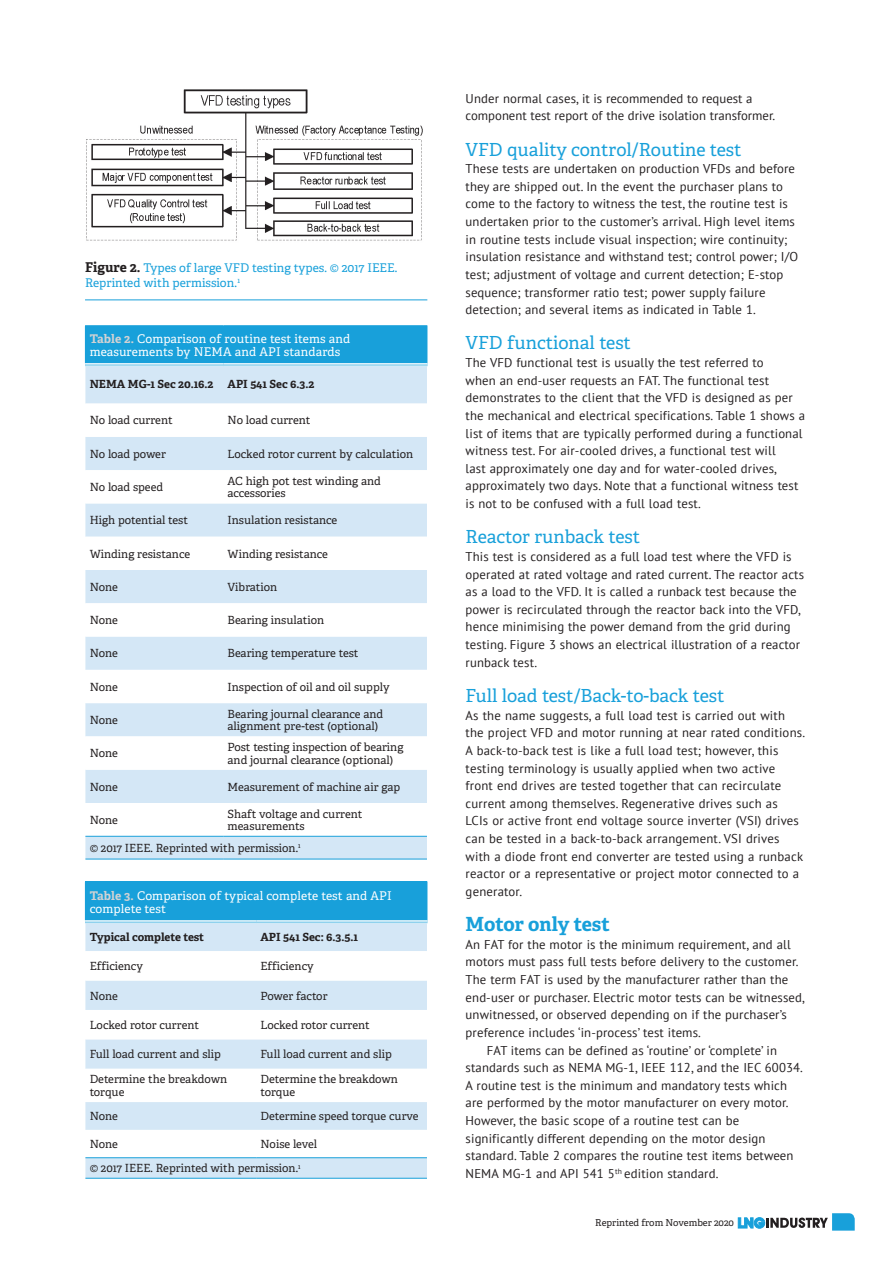
<style>
.page{position:relative;width:893px;height:1263px;background:#fff}
.page>*{position:absolute;margin:0;border:0;box-sizing:border-box;transform-origin:0 0}
.LNG_Sub_1{font:700 19.5px "Adelle PE";letter-spacing:-.005em;color:#18a0da}
.LNG_Sub_2{font:18px "Adelle PE";color:#18a0da}
.LNG_Paragraph_1{font:12.75px/17.7px "PT Sans";letter-spacing:.01em;color:#231f20}
.LNG_Text{font:12.75px/17.7px "PT Sans";letter-spacing:.01em;color:#231f20}
.LNG_Table_Heading{font:12px/13.5px "Adelle PE";letter-spacing:.01em;color:#fff}
.LNG_Caption{font:12px/15px "Adelle PE";color:#18a0da}
.LNG_Table{font:11.25px/12.8px "Adelle PE";color:#231f20}
.LNG_Table-2{font:700 11.25px "Adelle PE";letter-spacing:-.005em;color:#231f20}
.t1{font:9.45px "Adelle PE";color:#231f20}
.s1{font-weight:700;font-size:13.5px;color:#231f20}
.s2{font-weight:700;color:#d1d2d4}
</style>
<div class="page">
<svg style="left:738px;top:1213px;width:117px;height:17px"></svg>
<img style="left:86px;top:89px;width:337px;height:152px">
<hr style="left:85px;top:299px;width:342px;height:1px;background:#18a0da">
<div style="left:85px;top:326px;width:342px;height:39px;background:#18a0da"></div>
<div style="left:85px;top:367px;width:342px;height:492px;background:#d4e7f6"></div>
<svg style="left:85px;top:404px;width:342px;height:432px"></svg>
<hr style="left:85px;top:363px;width:138px;height:3px;background:#18a0da">
<hr style="left:223px;top:363px;width:204px;height:3px;background:#18a0da">
<hr style="left:427px;top:326px;width:1px;height:37px;background:#18a0da">
<hr style="left:85px;top:836px;width:138px;height:1px;background:#18a0da">
<hr style="left:223px;top:836px;width:204px;height:1px;background:#18a0da">
<hr style="left:85px;top:859px;width:138px;height:1px;background:#18a0da">
<hr style="left:223px;top:859px;width:204px;height:1px;background:#18a0da">
<hr style="left:85px;top:325px;width:138px;height:1px;background:#18a0da">
<hr style="left:223px;top:325px;width:204px;height:1px;background:#18a0da">
<hr style="left:85px;top:363px;width:138px;height:2px;background:#fff">
<hr style="left:223px;top:363px;width:204px;height:2px;background:#fff">
<div style="left:85px;top:882px;width:342px;height:40px;background:#18a0da"></div>
<div style="left:85px;top:924px;width:342px;height:254px;background:#d4e7f6"></div>
<svg style="left:85px;top:951px;width:342px;height:206px"></svg>
<hr style="left:85px;top:920px;width:171px;height:3px;background:#18a0da">
<hr style="left:256px;top:920px;width:171px;height:3px;background:#18a0da">
<hr style="left:427px;top:882px;width:1px;height:38px;background:#18a0da">
<hr style="left:85px;top:1157px;width:171px;height:1px;background:#18a0da">
<hr style="left:256px;top:1157px;width:171px;height:1px;background:#18a0da">
<hr style="left:85px;top:1178px;width:171px;height:1px;background:#18a0da">
<hr style="left:256px;top:1178px;width:171px;height:1px;background:#18a0da">
<hr style="left:85px;top:881px;width:171px;height:1px;background:#18a0da">
<hr style="left:256px;top:881px;width:171px;height:1px;background:#18a0da">
<hr style="left:85px;top:920px;width:171px;height:2px;background:#fff">
<hr style="left:256px;top:920px;width:171px;height:2px;background:#fff">
<p class="LNG_Caption" style="left:85px;top:259px;width:314px"><span class="s1">Figure 2.</span> Types of large VFD testing types. © 2017 IEEE.<br>Reprinted with permission.<sup>1</sup></p>
<p class="LNG_Table_Heading" style="left:90px;top:331px;width:262px"><span class="s2">Table 2.</span> Comparison of routine test items and measurements by NEMA and API standards</p>
<p class="LNG_Table-2" style="left:90px;top:376px;width:125px">NEMA MG-1 Sec 20.16.2</p>
<p class="LNG_Table-2" style="left:227px;top:376px;width:88px">API 541 Sec 6.3.2</p>
<p class="LNG_Table" style="left:90px;top:414px;width:85px">No load current</p>
<p class="LNG_Table" style="left:227px;top:414px;width:85px">No load current</p>
<p class="LNG_Table" style="left:90px;top:447px;width:78px">No load power</p>
<p class="LNG_Table" style="left:227px;top:447px;width:187px">Locked rotor current by calculation</p>
<p class="LNG_Table" style="left:90px;top:480px;width:75px">No load speed</p>
<p class="LNG_Table" style="left:227px;top:474px;width:155px">AC high pot test winding and accessories</p>
<p class="LNG_Table" style="left:90px;top:513px;width:100px">High potential test</p>
<p class="LNG_Table" style="left:227px;top:513px;width:111px">Insulation resistance</p>
<p class="LNG_Table" style="left:90px;top:547px;width:102px">Winding resistance</p>
<p class="LNG_Table" style="left:227px;top:547px;width:102px">Winding resistance</p>
<p class="LNG_Table" style="left:90px;top:580px;width:30px">None</p>
<p class="LNG_Table" style="left:227px;top:580px;width:51px">Vibration</p>
<p class="LNG_Table" style="left:90px;top:613px;width:30px">None</p>
<p class="LNG_Table" style="left:227px;top:613px;width:98px">Bearing insulation</p>
<p class="LNG_Table" style="left:90px;top:647px;width:30px">None</p>
<p class="LNG_Table" style="left:227px;top:647px;width:133px">Bearing temperature test</p>
<p class="LNG_Table" style="left:90px;top:680px;width:30px">None</p>
<p class="LNG_Table" style="left:227px;top:680px;width:164px">Inspection of oil and oil supply</p>
<p class="LNG_Table" style="left:90px;top:713px;width:30px">None</p>
<p class="LNG_Table" style="left:227px;top:707px;width:157px">Bearing journal clearance and alignment pre-test (optional)</p>
<p class="LNG_Table" style="left:90px;top:746px;width:30px">None</p>
<p class="LNG_Table" style="left:227px;top:740px;width:178px">Post testing inspection of bearing and journal clearance (optional)</p>
<p class="LNG_Table" style="left:90px;top:780px;width:30px">None</p>
<p class="LNG_Table" style="left:227px;top:780px;width:174px">Measurement of machine air gap</p>
<p class="LNG_Table" style="left:90px;top:813px;width:30px">None</p>
<p class="LNG_Table" style="left:227px;top:807px;width:136px">Shaft voltage and current measurements</p>
<p class="LNG_Table" style="left:90px;top:841px;width:212px">© 2017 IEEE. Reprinted with permission.<sup>1</sup></p>
<p class="LNG_Table_Heading" style="left:90px;top:888px;width:304px"><span class="s2">Table 3.</span> Comparison of typical complete test and API complete test</p>
<p class="LNG_Table-2" style="left:90px;top:928px;width:116px">Typical complete test</p>
<p class="LNG_Table-2" style="left:260px;top:928px;width:99px">API 541 Sec: 6.3.5.1</p>
<p class="LNG_Table" style="left:90px;top:959px;width:55px">Efficiency</p>
<p class="LNG_Table" style="left:260px;top:959px;width:55px">Efficiency</p>
<p class="LNG_Table" style="left:90px;top:989px;width:30px">None</p>
<p class="LNG_Table" style="left:260px;top:989px;width:69px">Power factor</p>
<p class="LNG_Table" style="left:90px;top:1018px;width:111px">Locked rotor current</p>
<p class="LNG_Table" style="left:260px;top:1018px;width:111px">Locked rotor current</p>
<p class="LNG_Table" style="left:90px;top:1047px;width:133px">Full load current and slip</p>
<p class="LNG_Table" style="left:260px;top:1047px;width:133px">Full load current and slip</p>
<p class="LNG_Table" style="left:90px;top:1072px;width:139px">Determine the breakdown torque</p>
<p class="LNG_Table" style="left:260px;top:1072px;width:139px">Determine the breakdown torque</p>
<p class="LNG_Table" style="left:90px;top:1109px;width:30px">None</p>
<p class="LNG_Table" style="left:260px;top:1109px;width:160px">Determine speed torque curve</p>
<p class="LNG_Table" style="left:90px;top:1137px;width:30px">None</p>
<p class="LNG_Table" style="left:260px;top:1137px;width:58px">Noise level</p>
<p class="LNG_Table" style="left:90px;top:1161px;width:212px">© 2017 IEEE. Reprinted with permission.<sup>1</sup></p>
<p class="LNG_Paragraph_1" style="left:466px;top:89px;width:311px">Under normal cases, it is recommended to request a component test report of the drive isolation transformer.</p>
<p class="LNG_Sub_2" style="left:466px;top:136px;width:277px">VFD quality control/Routine test</p>
<p class="LNG_Paragraph_1" style="left:466px;top:160px;width:334px">These tests are undertaken on production VFDs and before they are shipped out. In the event the purchaser plans to come to the factory to witness the test, the routine test is undertaken prior to the customer’s arrival. High level items in routine tests include visual inspection; wire continuity; insulation resistance and withstand test; control power; I/O test; adjustment of voltage and current detection; E-stop sequence; transformer ratio test; power supply failure detection; and several items as indicated in Table 1.</p>
<p class="LNG_Sub_2" style="left:466px;top:330px;width:167px">VFD functional test</p>
<p class="LNG_Paragraph_1" style="left:466px;top:353px;width:341px">The VFD functional test is usually the test referred to<br>when an end-user requests an FAT. The functional test demonstrates to the client that the VFD is designed as per the mechanical and electrical specifications. Table 1 shows a list of items that are typically performed during a functional witness test. For air-cooled drives, a functional test will<br>last approximately one day and for water-cooled drives, approximately two days. Note that a functional witness test is not to be confused with a full load test.</p>
<p class="LNG_Sub_2" style="left:466px;top:524px;width:176px">Reactor runback test</p>
<p class="LNG_Paragraph_1" style="left:466px;top:547px;width:340px">This test is considered as a full load test where the VFD is operated at rated voltage and rated current. The reactor acts as a load to the VFD. It is called a runback test because the power is recirculated through the reactor back into the VFD, hence minimising the power demand from the grid during testing. Figure 3 shows an electrical illustration of a reactor runback test.</p>
<p class="LNG_Sub_2" style="left:466px;top:682px;width:260px">Full load test/Back-to-back test</p>
<p class="LNG_Paragraph_1" style="left:466px;top:706px;width:341px">As the name suggests, a full load test is carried out with the project VFD and motor running at near rated conditions.<br>A back-to-back test is like a full load test; however, this testing terminology is usually applied when two active front end drives are tested together that can recirculate current among themselves. Regenerative drives such as<br>LCIs or active front end voltage source inverter (VSI) drives can be tested in a back-to-back arrangement. VSI drives with a diode front end converter are tested using a runback reactor or a representative or project motor connected to a generator.</p>
<p class="LNG_Sub_1" style="left:466px;top:910px;width:146px">Motor only test</p>
<p class="LNG_Paragraph_1" style="left:466px;top:935px;width:341px">An FAT for the motor is the minimum requirement, and all motors must pass full tests before delivery to the customer.<br>The term FAT is used by the manufacturer rather than the end-user or purchaser. Electric motor tests can be witnessed, unwitnessed, or observed depending on if the purchaser’s preference includes ‘in-process’ test items.</p>
<p class="LNG_Text" style="left:466px;top:1041px;width:339px;text-indent:21px">FAT items can be defined as ‘routine’ or ‘complete’ in standards such as NEMA MG-1, IEEE 112, and the IEC 60034.<br>A routine test is the minimum and mandatory tests which are performed by the motor manufacturer on every motor.<br>However, the basic scope of a routine test can be significantly different depending on the motor design standard. Table 2 compares the routine test items between NEMA MG-1 and API 541 5<sup>th</sup> edition standard.</p>
<p class="t1" style="left:595px;top:1216px;width:140px">Reprinted from November 2020</p>
</div>
